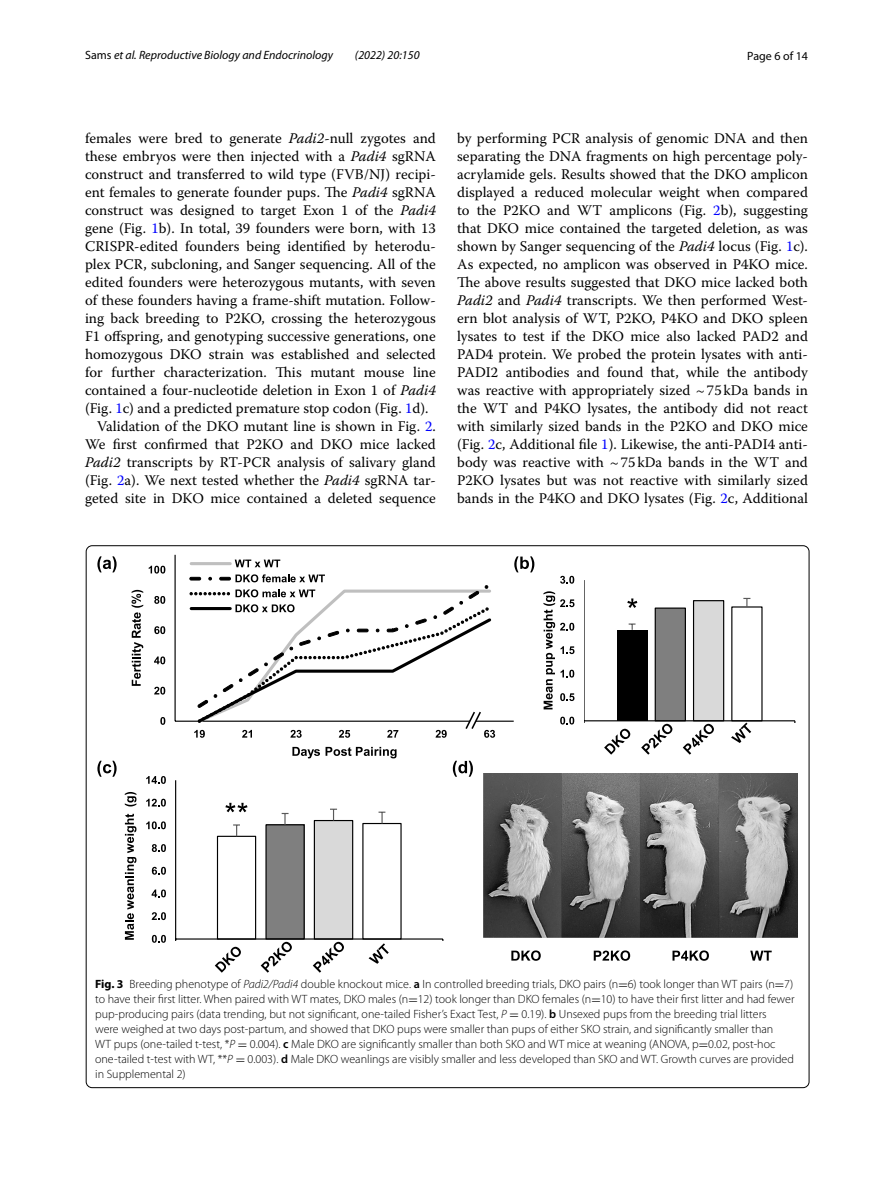
<style>
.page{position:relative;width:893px;height:1187px;background:#fff}
.page>*{position:absolute;margin:0;border:0;box-sizing:border-box;transform-origin:0 0}
.t1{font:14.7px/18px "Warnock Pro";color:#000;text-align:justify}
.t2{font:300 12px/15px "Myriad Pro";color:#000}
.t3{font:italic 12px "Myriad Pro";color:#000}
.t4{font:12px "Myriad Pro";color:#000}
.s1{font-style:normal}
.s2{font-style:italic}
.s3{color:#00f}
.s4{font-weight:700}
.s5{font-weight:600}
.s6{font-family:"MTSY";font-weight:400}
</style>
<div class="page">
<hr style="left:175px;top:554px;width:1px;height:167px;background:#000">
<hr style="left:175px;top:720px;width:339px;height:1px;background:#000">
<svg style="left:160px;top:717px;width:5px;height:7px"></svg>
<svg style="left:154px;top:686px;width:11px;height:8px"></svg>
<svg style="left:154px;top:656px;width:11px;height:8px"></svg>
<svg style="left:154px;top:626px;width:11px;height:8px"></svg>
<svg style="left:154px;top:596px;width:11px;height:7px"></svg>
<svg style="left:149px;top:565px;width:16px;height:8px"></svg>
<svg style="left:132px;top:590px;width:11px;height:95px"></svg>
<svg style="left:292px;top:746px;width:28px;height:12px"></svg>
<svg style="left:326px;top:746px;width:71px;height:12px"></svg>
<hr style="left:191px;top:562px;width:39px;height:3px;background:#bfbfbf">
<svg style="left:235px;top:559px;width:45px;height:8px"></svg>
<div style="left:217px;top:835px;width:39px;height:104px;border:1px solid #000"></div>
<div style="left:266px;top:824px;width:38px;height:114px;background:#7f7f7f"></div>
<div style="left:265px;top:824px;width:40px;height:115px;border:1px solid #000"></div>
<div style="left:314px;top:820px;width:39px;height:118px;background:#d9d9d9"></div>
<div style="left:314px;top:819px;width:39px;height:120px;border:1px solid #000"></div>
<svg style="left:233px;top:824px;width:7px;height:12px"></svg>
<svg style="left:282px;top:812px;width:7px;height:12px"></svg>
<svg style="left:330px;top:808px;width:7px;height:12px"></svg>
<svg style="left:379px;top:811px;width:6px;height:12px"></svg>
<hr style="left:176px;top:780px;width:1px;height:158px;background:#000">
<hr style="left:176px;top:938px;width:267px;height:1px;background:#000">
<svg style="left:152px;top:934px;width:14px;height:8px"></svg>
<svg style="left:152px;top:912px;width:14px;height:8px"></svg>
<svg style="left:152px;top:889px;width:14px;height:8px"></svg>
<svg style="left:152px;top:866px;width:14px;height:8px"></svg>
<svg style="left:152px;top:844px;width:14px;height:7px"></svg>
<svg style="left:146px;top:821px;width:20px;height:8px"></svg>
<svg style="left:146px;top:798px;width:20px;height:8px"></svg>
<svg style="left:146px;top:776px;width:20px;height:7px"></svg>
<svg style="left:125px;top:813px;width:11px;height:126px"></svg>
<svg style="left:125px;top:792px;width:11px;height:14px"></svg>
<svg style="left:97px;top:556px;width:20px;height:16px"></svg>
<svg style="left:514px;top:556px;width:20px;height:16px"></svg>
<svg style="left:97px;top:760px;width:20px;height:16px"></svg>
<svg style="left:453px;top:760px;width:20px;height:16px"></svg>
<svg style="left:750px;top:950px;width:22px;height:10px"></svg>
<svg style="left:672px;top:950px;width:37px;height:10px"></svg>
<svg style="left:594px;top:950px;width:36px;height:10px"></svg>
<svg style="left:511px;top:950px;width:30px;height:10px"></svg>
<div style="left:617px;top:629px;width:30px;height:91px;background:#000"></div>
<div style="left:655px;top:608px;width:30px;height:112px;background:#7f7f7f"></div>
<div style="left:655px;top:607px;width:31px;height:114px;border:1px solid #000"></div>
<div style="left:693px;top:600px;width:31px;height:120px;background:#d9d9d9"></div>
<div style="left:693px;top:600px;width:31px;height:121px;border:1px solid #000"></div>
<svg style="left:629px;top:623px;width:6px;height:6px"></svg>
<svg style="left:743px;top:598px;width:7px;height:9px"></svg>
<hr style="left:584px;top:580px;width:1px;height:140px;background:#000">
<hr style="left:584px;top:720px;width:211px;height:1px;background:#000">
<svg style="left:560px;top:716px;width:14px;height:8px"></svg>
<svg style="left:560px;top:575px;width:14px;height:8px"></svg>
<svg style="left:543px;top:591px;width:31px;height:118px"></svg>
<svg style="left:627px;top:598px;width:10px;height:10px"></svg>
<svg style="left:604px;top:728px;width:26px;height:26px"></svg>
<svg style="left:641px;top:723px;width:31px;height:31px"></svg>
<svg style="left:683px;top:723px;width:31px;height:31px"></svg>
<svg style="left:731px;top:722px;width:20px;height:21px"></svg>
<svg style="left:215px;top:946px;width:26px;height:26px"></svg>
<svg style="left:261px;top:941px;width:31px;height:31px"></svg>
<svg style="left:313px;top:941px;width:31px;height:31px"></svg>
<svg style="left:369px;top:943px;width:20px;height:20px"></svg>
<svg style="left:225px;top:802px;width:23px;height:10px"></svg>
<svg style="left:189px;top:574px;width:306px;height:163px"></svg>
<img style="left:483px;top:773px;width:315px;height:164px">
<p class="t3" style="left:85px;top:48px;width:250px"><span class="s1">Sams</span> et al. Reproductive Biology and Endocrinology</p>
<p class="t3" style="left:355px;top:48px;width:66px">(2022) 20:150</p>
<p class="t4" style="left:747px;top:48px;width:62px">Page 6 of 14</p>
<p class="t1" style="left:85px;top:128px;width:352px">females were bred to generate <span class="s2">Padi2</span>-null zygotes and</p>
<p class="t1" style="left:85px;top:146px;width:352px">these embryos were then injected with a <span class="s2">Padi4</span> sgRNA</p>
<p class="t1" style="left:85px;top:164px;width:352px">construct and transferred to wild type (FVB/NJ) recipi-</p>
<p class="t1" style="left:85px;top:182px;width:352px">ent females to generate founder pups. The <span class="s2">Padi4</span> sgRNA</p>
<p class="t1" style="left:85px;top:200px;width:352px">construct was designed to target Exon 1 of the <span class="s2">Padi4</span></p>
<p class="t1" style="left:85px;top:218px;width:352px">gene (Fig. <span class="s3">1</span>b). In total, 39 founders were born, with 13</p>
<p class="t1" style="left:85px;top:236px;width:352px">CRISPR-edited founders being identified by heterodu-</p>
<p class="t1" style="left:85px;top:254px;width:352px">plex PCR, subcloning, and Sanger sequencing. All of the</p>
<p class="t1" style="left:85px;top:272px;width:352px">edited founders were heterozygous mutants, with seven</p>
<p class="t1" style="left:85px;top:290px;width:352px">of these founders having a frame-shift mutation. Follow-</p>
<p class="t1" style="left:85px;top:308px;width:352px">ing back breeding to P2KO, crossing the heterozygous</p>
<p class="t1" style="left:85px;top:326px;width:352px">F1 offspring, and genotyping successive generations, one</p>
<p class="t1" style="left:85px;top:344px;width:352px">homozygous DKO strain was established and selected</p>
<p class="t1" style="left:85px;top:362px;width:352px">for further characterization. This mutant mouse line</p>
<p class="t1" style="left:85px;top:380px;width:352px">contained a four-nucleotide deletion in Exon 1 of <span class="s2">Padi4</span></p>
<p class="t1" style="left:85px;top:398px;width:345px">(Fig. <span class="s3">1</span>c) and a predicted premature stop codon (Fig. <span class="s3">1</span>d).</p>
<p class="t1" style="left:97px;top:416px;width:340px">Validation of the DKO mutant line is shown in Fig. <span class="s3">2</span>.</p>
<p class="t1" style="left:85px;top:434px;width:352px">We first confirmed that P2KO and DKO mice lacked</p>
<p class="t1" style="left:85px;top:452px;width:352px"><span class="s2">Padi2</span> transcripts by RT-PCR analysis of salivary gland</p>
<p class="t1" style="left:85px;top:470px;width:352px">(Fig. <span class="s3">2</span>a). We next tested whether the <span class="s2">Padi4</span> sgRNA tar-</p>
<p class="t1" style="left:85px;top:488px;width:352px">geted site in DKO mice contained a deleted sequence</p>
<p class="t1" style="left:457px;top:128px;width:352px">by performing PCR analysis of genomic DNA and then separating the DNA fragments on high percentage poly&shy;acrylamide gels. Results showed that the DKO amplicon displayed a reduced molecular weight when compared to the P2KO and WT amplicons (Fig. <span class="s3">2</span>b), suggesting that DKO mice contained the targeted deletion, as was shown by Sanger sequencing of the <span class="s2">Padi4</span> locus (Fig. <span class="s3">1</span>c).<br>As expected, no amplicon was observed in P4KO mice.<br>The above results suggested that DKO mice lacked both <span class="s2">Padi2</span> and <span class="s2">Padi4</span> transcripts. We then performed West&shy;ern blot analysis of WT, P2KO, P4KO and DKO spleen lysates to test if the DKO mice also lacked PAD2 and PAD4 protein. We probed the protein lysates with anti-PADI2 antibodies and found that, while the antibody was reactive with appropriately sized ~75kDa bands in the WT and P4KO lysates, the antibody did not react with similarly sized bands in the P2KO and DKO mice (Fig. <span class="s3">2</span>c, Additional file <span class="s3">1</span>). Likewise, the anti-PADI4 anti&shy;body was reactive with ~75kDa bands in the WT and P2KO lysates but was not reactive with similarly sized bands in the P4KO and DKO lysates (Fig. <span class="s3">2</span>c, Additional</p>
<p class="t2" style="left:95px;top:976px;width:701px"><span class="s4">Fig. 3</span> Breeding phenotype of <span class="s2">Padi2/Padi4</span> double knockout mice. <span class="s5">a</span> In controlled breeding trials, DKO pairs (n<span class="s6">=</span>6) took longer than WT pairs (n<span class="s6">=</span>7) to have their first litter. When paired with WT mates, DKO males (n<span class="s6">=</span>12) took longer than DKO females (n<span class="s6">=</span>10) to have their first litter and had fewer pup-producing pairs (data trending, but not significant, one-tailed Fisher’s Exact Test, <span class="s2">P</span> <span class="s6">=</span> 0.19). <span class="s5">b</span> Unsexed pups from the breeding trial litters<br>were weighed at two days post-partum, and showed that DKO pups were smaller than pups of either SKO strain, and significantly smaller than<br>WT pups (one-tailed t-test, *<span class="s2">P</span> <span class="s6">=</span> 0.004). <span class="s5">c</span> Male DKO are significantly smaller than both SKO and WT mice at weaning (ANOVA, p<span class="s6">=</span>0.02, post-hoc one-tailed t-test with WT, **<span class="s2">P</span> <span class="s6">=</span> 0.003). <span class="s5">d</span> Male DKO weanlings are visibly smaller and less developed than SKO and WT. Growth curves are provided in Supplemental 2)</p>
</div>
